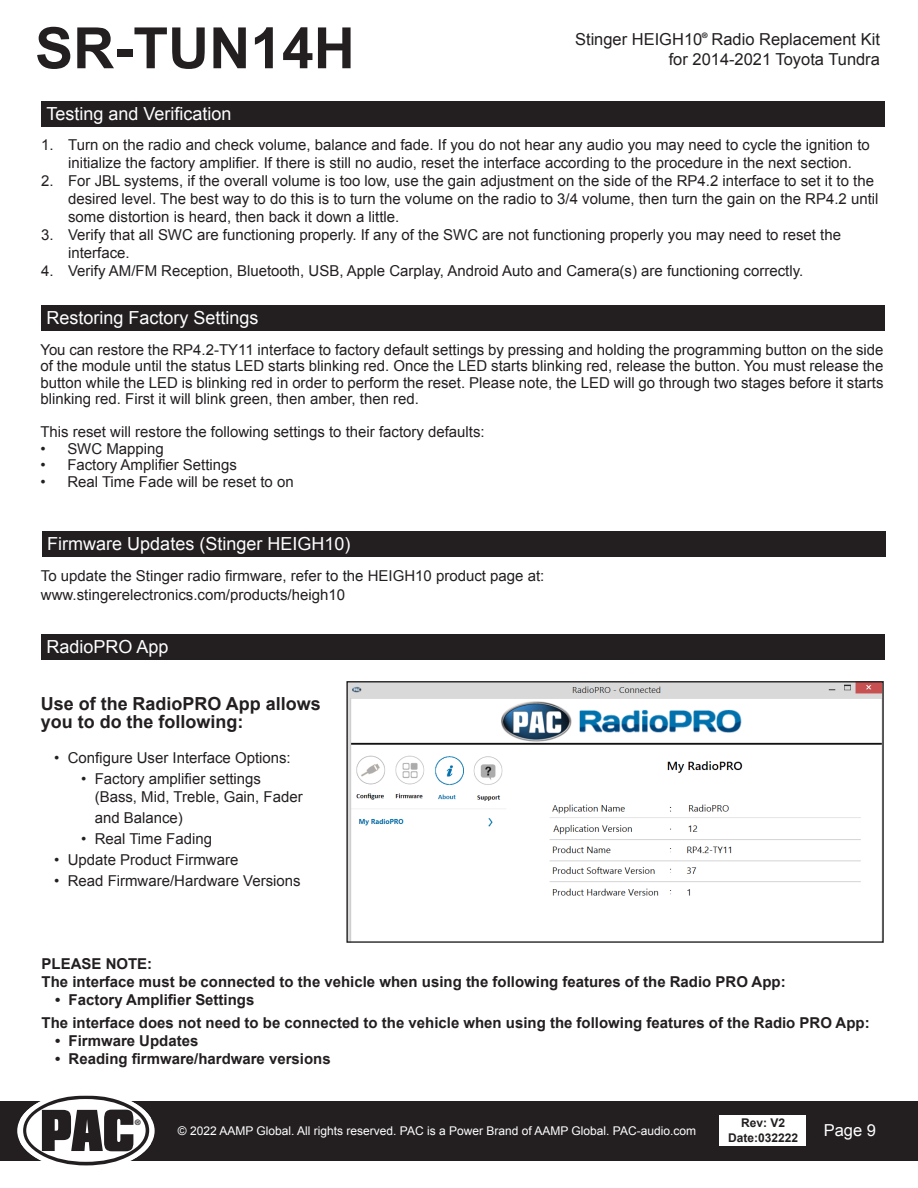
<style>
.page{position:relative;width:918px;height:1188px;background:#fff}
.page>*{position:absolute;margin:0;border:0;box-sizing:border-box;transform-origin:0 0}
.t1{font:700 57px "Arial";color:#231f20}
.t2{font:18px "Arial";color:#fff}
.numbers{font:700 18px/18px "Arial";color:#231f20}
.t3{font:16.5px "Arial";color:#231f20}
.t4{font:16.5px "Arial";color:#fff}
.t5{font:15px/18px "Arial";color:#231f20}
.numbers-2{font:700 15px "Arial";color:#231f20}
.t6{font:12px "Arial";color:#fff}
.t7{font:700 12px/14.4px "Arial";color:#231f20;text-align:center}
.t8{font:700 7.5px "Helvetica Neue";color:#231f20}
</style>
<div class="page">
<div style="left:0;top:1101px;width:918px;height:60px;background:#231f20"></div>
<svg style="left:21px;top:1095px;width:130px;height:71px"></svg>
<div style="left:720px;top:1116px;width:86px;height:30px;background:#fff"></div>
<div style="left:41px;top:305px;width:843px;height:26px;background:#231f20"></div>
<div style="left:41px;top:102px;width:843px;height:25px;background:#231f20"></div>
<div style="left:41px;top:634px;width:843px;height:25px;background:#231f20"></div>
<img style="left:348px;top:683px;width:534px;height:258px">
<div style="left:346px;top:681px;width:538px;height:262px;border:1px solid #231f20"></div>
<div style="left:42px;top:531px;width:843px;height:26px;background:#231f20"></div>
<h1 class="t1" style="left:35px;top:10px;width:321px">SR-TUN14H</h1>
<p class="t2" style="left:47px;top:102px;width:187px">Testing and Verification</p>
<p class="t8" style="left:702px;top:30px;width:7px">®</p>
<p class="t3" style="left:575px;top:28px;width:306px">Stinger HEIGH10 Radio Replacement Kit</p>
<p class="t3" style="left:669px;top:48px;width:213px">for 2014-2021 Toyota Tundra</p>
<p class="t5" style="left:68px;top:136px;width:803px;text-indent:-27px">1. Turn on the radio and check volume, balance and fade. If you do not hear any audio you may need to cycle the ignition to initialize the factory amplifier. If there is still no audio, reset the interface according to the procedure in the next section.</p>
<p class="t5" style="left:68px;top:172px;width:812px;text-indent:-27px">2. For JBL systems, if the overall volume is too low, use the gain adjustment on the side of the RP4.2 interface to set it to the desired level. The best way to do this is to turn the volume on the radio to 3/4 volume, then turn the gain on the RP4.2 until some distortion is heard, then back it down a little.</p>
<p class="t5" style="left:68px;top:226px;width:774px;text-indent:-27px">3. Verify that all SWC are functioning properly. If any of the SWC are not functioning properly you may need to reset the interface.</p>
<p class="t5" style="left:41px;top:262px;width:764px">4. Verify AM/FM Reception, Bluetooth, USB, Apple Carplay, Android Auto and Camera(s) are functioning correctly.</p>
<p class="t2" style="left:47px;top:306px;width:214px">Restoring Factory Settings</p>
<p class="t5" style="left:40px;top:342px;width:845px;line-height:16.5px;text-align:justify">You can restore the RP4.2-TY11 interface to factory default settings by pressing and holding the programming button on the side of the module until the status LED starts blinking red. Once the LED starts blinking red, release the button. You must release the button while the LED is blinking red in order to perform the reset. Please note, the LED will go through two stages before it starts blinking red. First it will blink green, then amber, then red.</p>
<p class="t5" style="left:40px;top:423px;width:446px">This reset will restore the following settings to their factory defaults:</p>
<p class="t5" style="left:40px;top:440px;width:125px">• SWC Mapping</p>
<p class="t5" style="left:40px;top:456px;width:198px">• Factory Amplifier Settings</p>
<p class="t5" style="left:40px;top:473px;width:255px">• Real Time Fade will be reset to on</p>
<p class="t2" style="left:47px;top:532px;width:305px">Firmware Updates (Stinger HEIGH10)</p>
<p class="t5" style="left:41px;top:567px;width:505px">To update the Stinger radio firmware, refer to the HEIGH10 product page at:</p>
<p class="t5" style="left:41px;top:586px;width:306px">www.stingerelectronics.com/products/heigh10</p>
<p class="t2" style="left:47px;top:634px;width:124px">RadioPRO App</p>
<p class="numbers" style="left:41px;top:696px;width:281px">Use of the RadioPRO App allows you to do the following:</p>
<p class="t5" style="left:54px;top:749px;width:238px">• Configure User Interface Options:</p>
<p class="t5" style="left:95px;top:770px;width:210px;text-indent:-13px">• Factory amplifier settings (Bass, Mid, Treble, Gain, Fader</p>
<p class="t5" style="left:95px;top:809px;width:90px">and Balance)</p>
<p class="t5" style="left:81px;top:830px;width:132px">• Real Time Fading</p>
<p class="t5" style="left:54px;top:851px;width:186px">• Update Product Firmware</p>
<p class="t5" style="left:54px;top:872px;width:248px">• Read Firmware/Hardware Versions</p>
<p class="numbers-2" style="left:42px;top:954px;width:112px">PLEASE NOTE:</p>
<p class="numbers-2" style="left:42px;top:972px;width:746px">The interface must be connected to the vehicle when using the following features of the Radio PRO App:</p>
<p class="numbers-2" style="left:55px;top:990px;width:201px">• Factory Amplifier Settings</p>
<p class="numbers-2" style="left:42px;top:1013px;width:830px">The interface does not need to be connected to the vehicle when using the following features of the Radio PRO App:</p>
<p class="numbers-2" style="left:55px;top:1031px;width:145px">• Firmware Updates</p>
<p class="numbers-2" style="left:55px;top:1049px;width:277px">• Reading firmware/hardware versions</p>
<p class="t8" style="left:135px;top:1117px;width:7px">®</p>
<p class="t7" style="left:728px;top:1116px;width:72px">Rev: V2<br>Date:032222</p>
<p class="t6" style="left:178px;top:1123px;width:520px">© 2022 AAMP Global. All rights reserved. PAC is a Power Brand of AAMP Global. PAC-audio.com</p>
<p class="t4" style="left:824px;top:1119px;width:54px">Page 9</p>
</div>
